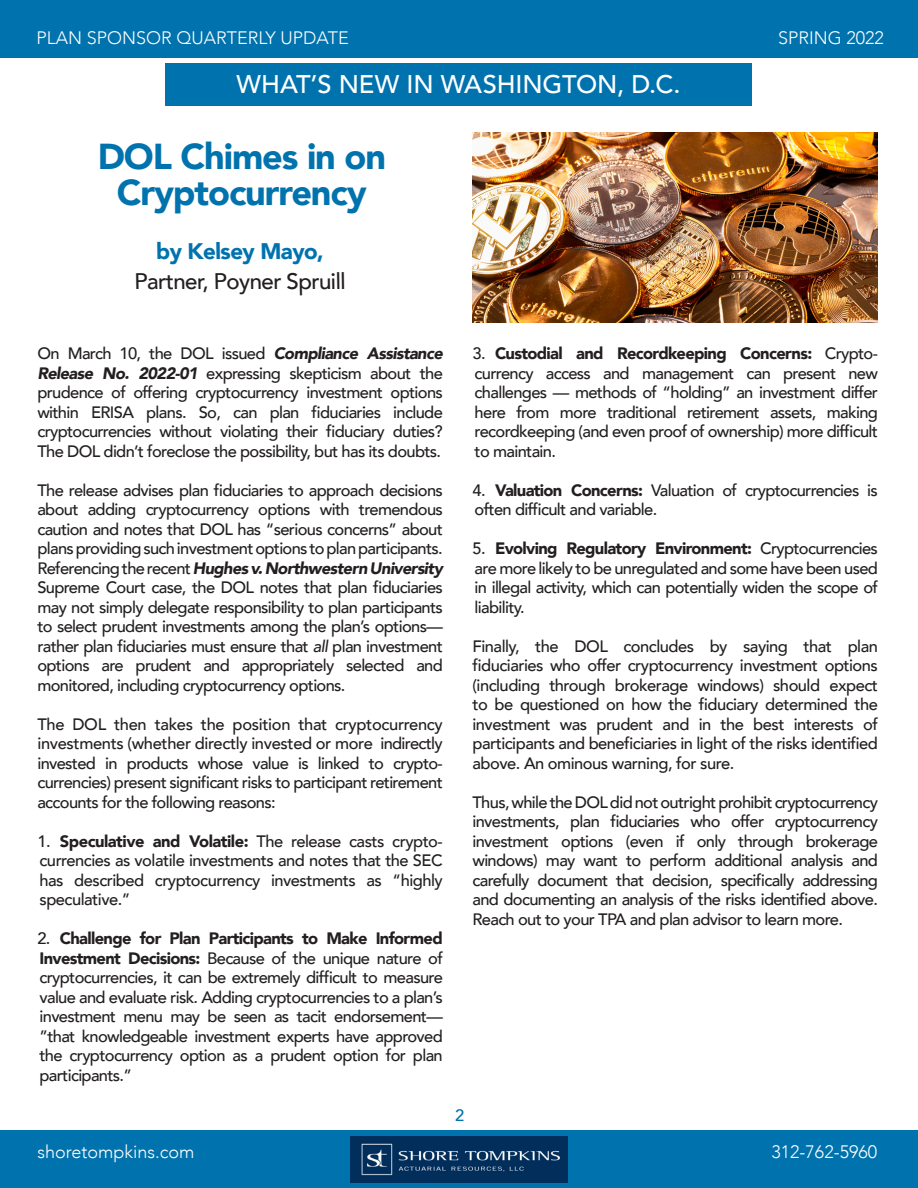
<style>
.page{position:relative;width:918px;height:1188px;background:#fff}
.page>*{position:absolute;margin:0;border:0;box-sizing:border-box;transform-origin:0 0}
.t1{font:900 36px/36px "Avenir";letter-spacing:-.03em;color:#0073ae;text-align:center}
.t2{font:500 25.5px "Avenir";letter-spacing:-.005em;color:#fff}
.t3{font:500 22.5px "Avenir";color:#231f20}
.t4{font:900 22.5px "Avenir";color:#0073ae}
.t5{font:300 18px "Avenir";color:#fff}
.t6{font:500 16.5px/19.5px "Avenir";letter-spacing:-.04em;color:#231f20;text-align:justify}
.t7{font:500 16.5px "Avenir";color:#0073ae}
.s1{font-weight:900;font-style:italic}
.s2{font-style:italic}
.s3{font-weight:900}
</style>
<div class="page">
<div style="left:0;top:1130px;width:918px;height:58px;background:#0073ae"></div>
<div style="left:0;top:0;width:918px;height:58px;background:#0073ae"></div>
<div style="left:166px;top:63px;width:586px;height:43px;background:#0073ae"></div>
<img style="left:472px;top:133px;width:406px;height:190px">
<img style="left:350px;top:1137px;width:218px;height:46px">
<p class="t5" style="left:36px;top:27px;width:314px">PLAN SPONSOR QUARTERLY UPDATE</p>
<p class="t5" style="left:778px;top:27px;width:107px">SPRING 2022</p>
<p class="t2" style="left:237px;top:62px;width:446px">WHATʼS NEW IN WASHINGTON, D.C.</p>
<p class="t1" style="left:98px;top:137px;width:290px">DOL Chimes in on<br>Cryptocurrency</p>
<p class="t4" style="left:156px;top:232px;width:170px">by Kelsey Mayo,</p>
<p class="t3" style="left:134px;top:262px;width:214px">Partner, Poyner Spruill</p>
<p class="t6" style="left:37px;top:343px;width:407px">On March 10, the DOL issued <span class="s1">Compliance Assistance Release No. 2022-01</span> expressing skepticism about the prudence of offering cryptocurrency investment options within ERISA plans. So, can plan fiduciaries include cryptocurrencies without violating their fiduciary duties?<br>The DOL didn’t foreclose the possibility, but has its doubts.</p>
<p class="t6" style="left:37px;top:480px;width:407px">The release advises plan fiduciaries to approach decisions about adding cryptocurrency options with tremendous caution and notes that DOL has “serious concerns” about plans providing such investment options to plan participants.<br>Referencing the recent <span class="s1">Hughes v. Northwestern University </span>Supreme Court case, the DOL notes that plan fiduciaries may not simply delegate responsibility to plan participants to select prudent investments among the plan’s options— rather plan fiduciaries must ensure that <span class="s2">all</span> plan investment options are prudent and appropriately selected and monitored, including cryptocurrency options.</p>
<p class="t6" style="left:37px;top:714px;width:407px">The DOL then takes the position that cryptocurrency investments (whether directly invested or more indirectly invested in products whose value is linked to crypto&shy;currencies) present significant risks to participant retirement accounts for the following reasons:</p>
<p class="t6" style="left:37px;top:831px;width:407px">1. <span class="s3">Speculative and Volatile:</span> The release casts crypto&shy;currencies as volatile investments and notes that the SEC has described cryptocurrency investments as “highly speculative.”</p>
<p class="t6" style="left:37px;top:928px;width:407px">2. <span class="s3">Challenge for Plan Participants to Make Informed Investment Decisions:</span> Because of the unique nature of cryptocurrencies, it can be extremely difficult to measure value and evaluate risk. Adding cryptocurrencies to a plan’s investment menu may be seen as tacit endorsement— ”that knowledgeable investment experts have approved the cryptocurrency option as a prudent option for plan participants.”</p>
<p class="t6" style="left:472px;top:343px;width:407px">3. <span class="s3">Custodial and Recordkeeping Concerns:</span> Crypto&shy;currency access and management can present new challenges — methods of “holding” an investment differ here from more traditional retirement assets, making recordkeeping (and even proof of ownership) more difficult to maintain.</p>
<p class="t6" style="left:472px;top:480px;width:407px">4. <span class="s3">Valuation Concerns:</span> Valuation of cryptocurrencies is often difficult and variable.</p>
<p class="t6" style="left:472px;top:538px;width:407px">5. <span class="s3">Evolving Regulatory Environment:</span> Cryptocurrencies are more likely to be unregulated and some have been used in illegal activity, which can potentially widen the scope of liability.</p>
<p class="t6" style="left:472px;top:636px;width:407px">Finally, the DOL concludes by saying that plan fiduciaries who offer cryptocurrency investment options (including through brokerage windows) should expect to be questioned on how the fiduciary determined the investment was prudent and in the best interests of participants and beneficiaries in light of the risks identified above. An ominous warning, for sure.</p>
<p class="t6" style="left:472px;top:792px;width:407px">Thus, while the DOL did not outright prohibit cryptocurrency investments, plan fiduciaries who offer cryptocurrency investment options (even if only through brokerage windows) may want to perform additional analysis and carefully document that decision, specifically addressing and documenting an analysis of the risks identified above.<br>Reach out to your TPA and plan advisor to learn more.</p>
<p class="t7" style="left:455px;top:1101px;width:11px">2</p>
<p class="t5" style="left:37px;top:1141px;width:159px">shoretompkins.com</p>
<p class="t5" style="left:772px;top:1141px;width:107px">312-762-5960</p>
</div>
